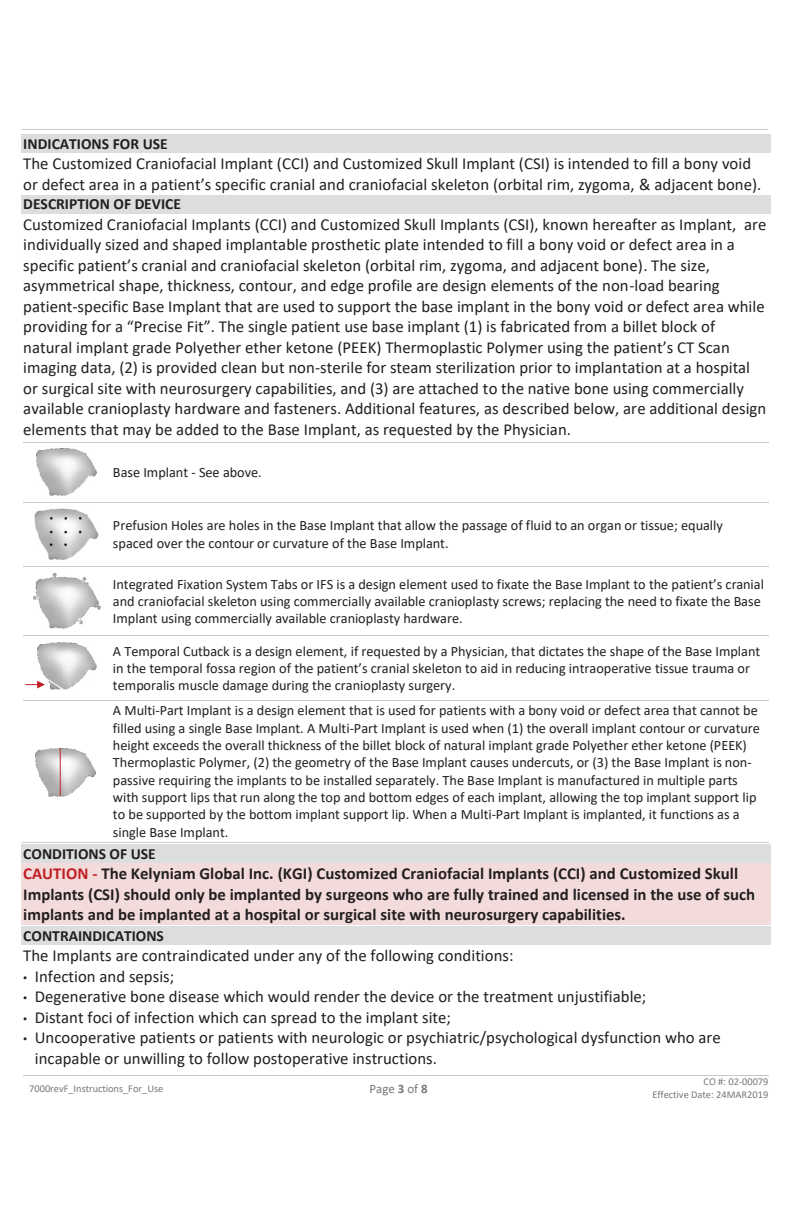
<style>
.page{position:relative;width:792px;height:1224px;background:#fff}
.page>*{position:absolute;margin:0;border:0;box-sizing:border-box;transform-origin:0 0}
.t1{font:16.8px/20.6px "Calibri";color:#231f20}
.t2{font:700 16.8px/20.6px "Calibri";color:#231f20}
.t3{font:700 15.6px "Calibri";color:#231f20}
.t4{font:14.2px/17.4px "Calibri";color:#231f20}
.t5{font:12.8px "Calibri";color:#76787b}
.t6{font:10.4px/12.8px "Calibri";color:#76787b;text-align:right}
.s1{color:#c02025}
.s2{font-family:"Arial";font-style:italic;font-size:11.6px}
.s3{font-weight:700}
</style>
<div class="page">
<hr style="left:22px;top:129px;width:746px;height:1px;background:#c7c8ca">
<hr style="left:23px;top:1075px;width:249px;height:1px;background:#c7c8ca">
<hr style="left:272px;top:1075px;width:248px;height:1px;background:#c7c8ca">
<hr style="left:521px;top:1075px;width:248px;height:1px;background:#c7c8ca">
<img style="left:36px;top:748px;width:60px;height:48px">
<div style="left:21px;top:134px;width:750px;height:19px;background:#dcdddf"></div>
<div style="left:21px;top:195px;width:750px;height:19px;background:#dcdddf"></div>
<hr style="left:23px;top:442px;width:88px;height:1px;background:#c7c8ca">
<hr style="left:111px;top:442px;width:658px;height:1px;background:#c7c8ca">
<hr style="left:23px;top:502px;width:88px;height:1px;background:#c7c8ca">
<hr style="left:111px;top:502px;width:658px;height:1px;background:#c7c8ca">
<hr style="left:23px;top:566px;width:88px;height:1px;background:#c7c8ca">
<hr style="left:111px;top:566px;width:658px;height:1px;background:#c7c8ca">
<hr style="left:23px;top:636px;width:88px;height:1px;background:#c7c8ca">
<hr style="left:111px;top:636px;width:658px;height:1px;background:#c7c8ca">
<hr style="left:23px;top:700px;width:88px;height:1px;background:#c7c8ca">
<hr style="left:111px;top:700px;width:658px;height:1px;background:#c7c8ca">
<hr style="left:22px;top:842px;width:89px;height:1px;background:#c7c8ca">
<hr style="left:110px;top:842px;width:659px;height:1px;background:#c7c8ca">
<div style="left:21px;top:844px;width:750px;height:19px;background:#dcdddf"></div>
<div style="left:21px;top:863px;width:750px;height:21px;background:#f3dbdb"></div>
<div style="left:21px;top:884px;width:750px;height:20px;background:#f3dbdb"></div>
<div style="left:21px;top:904px;width:750px;height:21px;background:#f3dbdb"></div>
<div style="left:21px;top:926px;width:750px;height:19px;background:#dcdddf"></div>
<img style="left:37px;top:448px;width:60px;height:48px">
<img style="left:35px;top:509px;width:63px;height:50px">
<img style="left:33px;top:574px;width:67px;height:54px">
<img style="left:37px;top:642px;width:59px;height:47px">
<svg style="left:25px;top:673px;width:41px;height:17px"></svg>
<hr style="left:60px;top:749px;width:1px;height:47px;background:#c02025">
<p class="t3" style="left:23px;top:133px;width:146px">INDICATIONS FOR USE</p>
<p class="t1" style="left:23px;top:153px;width:740px">The Customized Craniofacial Implant (CCI) and Customized Skull Implant (CSI) is intended to fill a bony void or defect area in a patient’s specific cranial and craniofacial skeleton (orbital rim, zygoma, &amp; adjacent bone).</p>
<p class="t3" style="left:23px;top:193px;width:159px">DESCRIPTION OF DEVICE</p>
<p class="t1" style="left:23px;top:213px;width:745px">Customized Craniofacial Implants (CCI) and Customized Skull Implants (CSI), known hereafter as Implant, are individually sized and shaped implantable prosthetic plate intended to fill a bony void or defect area in a specific patient’s cranial and craniofacial skeleton (orbital rim, zygoma, and adjacent bone). The size, asymmetrical shape, thickness, contour, and edge profile are design elements of the non-load bearing patient-specific Base Implant that are used to support the base implant in the bony void or defect area while providing for a “Precise Fit”. The single patient use base implant (1) is fabricated from a billet block of natural implant grade Polyether ether ketone (PEEK) Thermoplastic Polymer using the patient’s CT Scan imaging data, (2) is provided clean but non-sterile for steam sterilization prior to implantation at a hospital or surgical site with neurosurgery capabilities, and (3) are attached to the native bone using commercially available cranioplasty hardware and fasteners. Additional features, as described below, are additional design elements that may be added to the Base Implant, as requested by the Physician.</p>
<p class="t4" style="left:113px;top:464px;width:150px">Base Implant - See above.</p>
<p class="t4" style="left:113px;top:516px;width:612px">Prefusion Holes are holes in the Base Implant that allow the passage of fluid to an organ or tissue; equally spaced over the contour or curvature of the Base Implant.</p>
<p class="t4" style="left:113px;top:575px;width:653px">Integrated Fixation System Tabs or IFS is a design element used to fixate the Base Implant to the patient’s cranial and craniofacial skeleton using commercially available cranioplasty screws; replacing the need to fixate the Base<br>Implant using commercially available cranioplasty hardware.</p>
<p class="t4" style="left:113px;top:642px;width:649px">A Temporal Cutback is a design element, if requested by a Physician, that dictates the shape of the Base Implant in the temporal fossa region of the patient’s cranial skeleton to aid in reducing intraoperative tissue trauma or temporalis muscle damage during the cranioplasty surgery.</p>
<p class="t4" style="left:113px;top:701px;width:649px">A Multi-Part Implant is a design element that is used for patients with a bony void or defect area that cannot be filled using a single Base Implant. A Multi-Part Implant is used when (1) the overall implant contour or curvature height exceeds the overall thickness of the billet block of natural implant grade Polyether ether ketone (PEEK)<br>Thermoplastic Polymer, (2) the geometry of the Base Implant causes undercuts, or (3) the Base Implant is non&shy;passive requiring the implants to be installed separately. The Base Implant is manufactured in multiple parts with support lips that run along the top and bottom edges of each implant, allowing the top implant support lip to be supported by the bottom implant support lip. When a Multi-Part Implant is implanted, it functions as a single Base Implant.</p>
<p class="t3" style="left:23px;top:843px;width:134px">CONDITIONS OF USE</p>
<p class="t2" style="left:23px;top:863px;width:734px"><span class="s1">CAUTION -</span> The Kelyniam Global Inc. (KGI) Customized Craniofacial Implants (CCI) and Customized Skull<br>Implants (CSI) should only be implanted by surgeons who are fully trained and licensed in the use of such implants and be implanted at a hospital or surgical site with neurosurgery capabilities.</p>
<p class="t3" style="left:23px;top:925px;width:142px">CONTRAINDICATIONS</p>
<p class="t1" style="left:23px;top:945px;width:492px">The Implants are contraindicated under any of the following conditions:</p>
<p class="t1" style="left:23px;top:966px;width:153px"><span class="s2">•</span> Infection and sepsis;</p>
<p class="t1" style="left:23px;top:986px;width:625px"><span class="s2">•</span> Degenerative bone disease which would render the device or the treatment unjustifiable;</p>
<p class="t1" style="left:23px;top:1007px;width:429px"><span class="s2">•</span> Distant foci of infection which can spread to the implant site;</p>
<p class="t1" style="left:35px;top:1027px;width:687px;text-indent:-12px"><span class="s2">•</span> Uncooperative patients or patients with neurologic or psychiatric/psychological dysfunction who are incapable or unwilling to follow postoperative instructions.</p>
<p class="t6" style="left:29px;top:1082px;width:136px">7000revF_Instructions_For_Use</p>
<p class="t5" style="left:370px;top:1080px;width:59px">Page <span class="s3">3</span> of <span class="s3">8</span></p>
<p class="t6" style="left:652px;top:1075px;width:118px">CO #: 02-00079<br>Effective Date: 24MAR2019</p>
</div>
